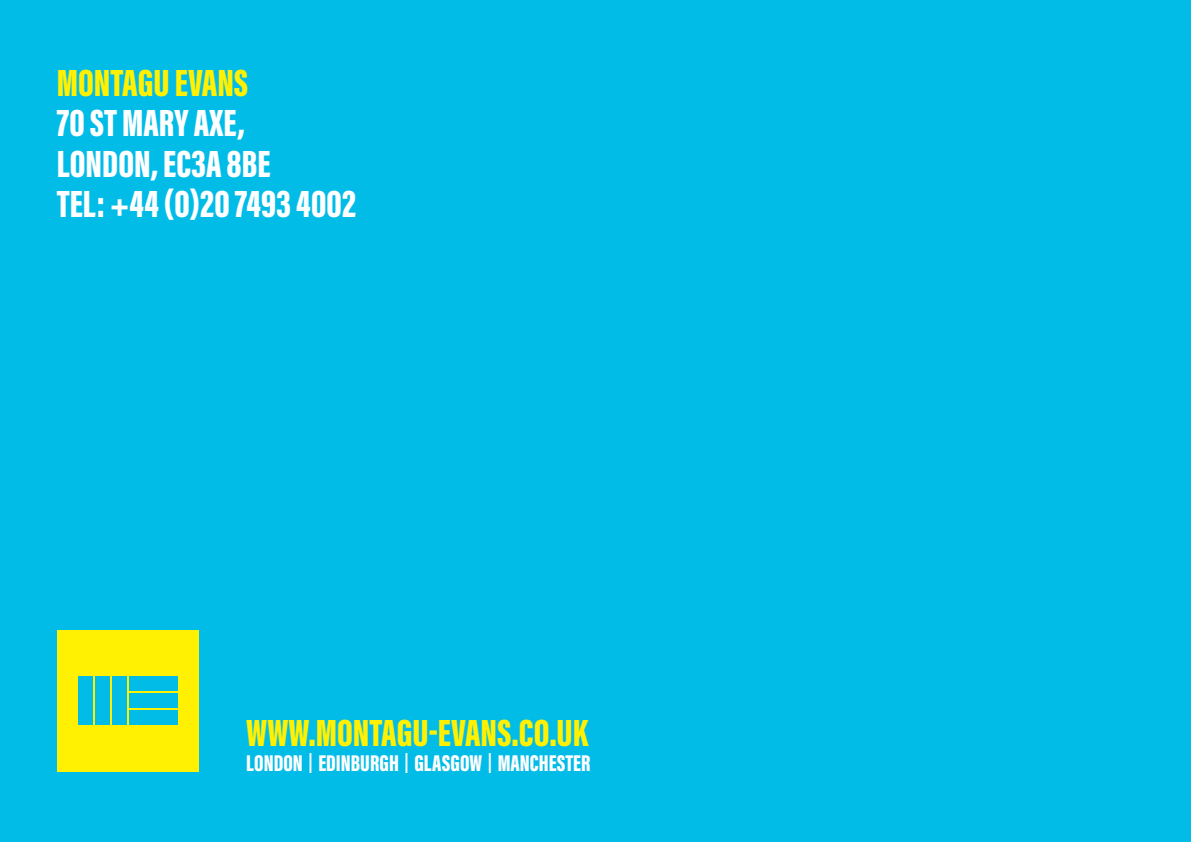
<style>
.page{position:relative;width:1191px;height:842px;background:#02bce8}
.page>*{position:absolute;margin:0;border:0;box-sizing:border-box;transform-origin:0 0}
.t1{font:39px/40.3px "Acumin Variable Concept";color:#fff}
.t2{font:39px "Acumin Variable Concept";color:#fff101}
.t3{font:23.5px "Acumin Variable Concept";color:#fff}
.s1{font-size:19px}
</style>
<div class="page">
<div style="left:57px;top:630px;width:141px;height:141px;background:#fff101"></div>
<div style="left:78px;top:676px;width:14px;height:48px;background:#02bce8"></div>
<div style="left:95px;top:676px;width:14px;height:48px;background:#02bce8"></div>
<div style="left:112px;top:676px;width:14px;height:48px;background:#02bce8"></div>
<div style="left:129px;top:676px;width:48px;height:14px;background:#02bce8"></div>
<div style="left:129px;top:693px;width:48px;height:14px;background:#02bce8"></div>
<div style="left:129px;top:710px;width:48px;height:14px;background:#02bce8"></div>
<p class="t2" style="left:57px;top:56px;width:193px">MONTAGU EVANS</p>
<p class="t1" style="left:57px;top:101px;width:301px">70 ST MARY AXE,<br>LONDON, EC3A 8BE<br>TEL: +44 (0)20 7493 4002</p>
<p class="t2" style="left:246px;top:706px;width:343px">WWW.MONTAGU-EVANS.CO.UK</p>
<p class="t3" style="left:246px;top:747px;width:346px">LONDON <span class="s1">|</span> EDINBURGH <span class="s1">|</span> GLASGOW <span class="s1">|</span> MANCHESTER</p>
</div>
